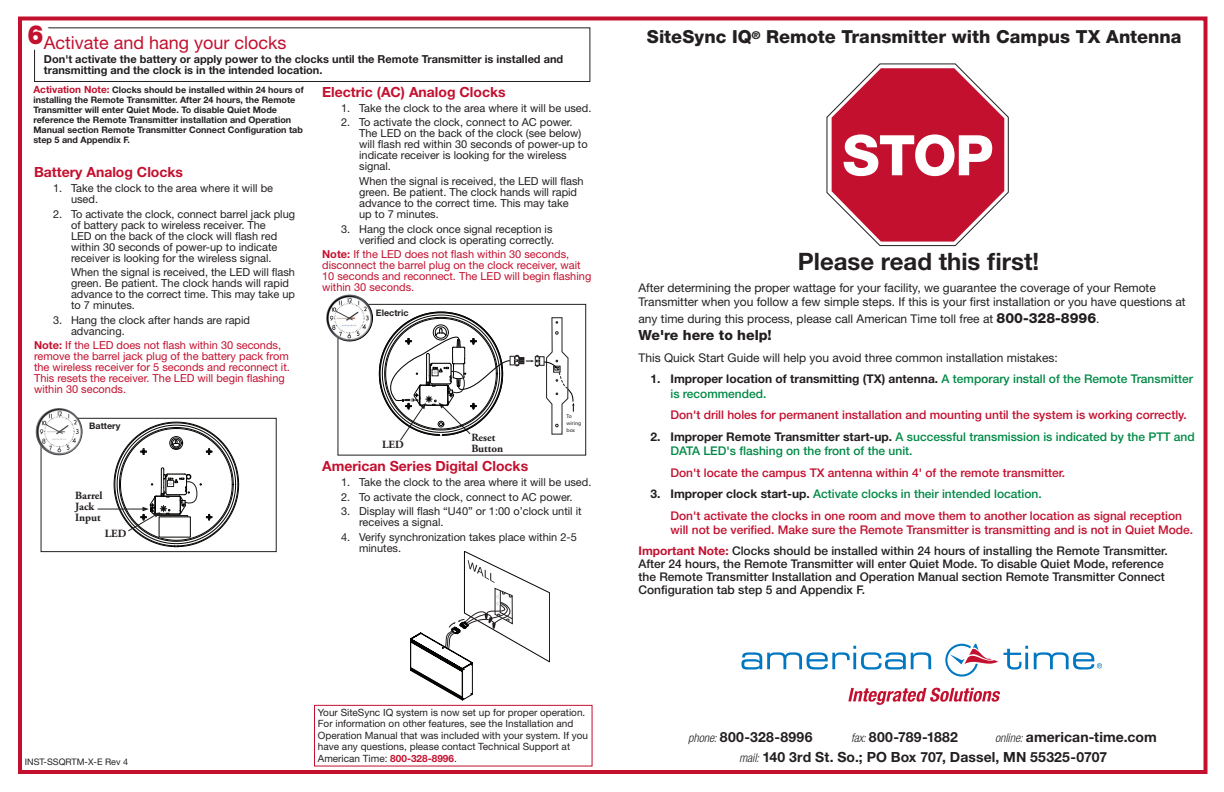
<style>
.page{position:relative;width:1224px;height:792px;background:#fff}
.page>*{position:absolute;margin:0;border:0;box-sizing:border-box;transform-origin:0 0}
.t1{font:700 24px "Helvetica Neue LT Std";color:#231f20}
.t2{font:800 18px "Helvetica Neue LT Std";color:#231f20}
.t3{font:18px "Helvetica Neue LT Std";color:#c3102f}
.t4{font:700 14px/20.2px "Helvetica Neue LT Std";letter-spacing:.005em;color:#231f20}
.t5{font:700 14px "Helvetica Neue LT Std";color:#c3102f}
.t6{font:800 14px "Helvetica Neue LT Std";color:#231f20}
.t7{font:500 12px/21.6px "Helvetica Neue LT Std";color:#c3102f}
.t8{font:12px/14.4px "Helvetica Neue LT Std";color:#231f20}
.t9{font:500 12px/14.4px "Helvetica Neue LT Std";color:#008946}
.t10{font:500 12px/13px "Helvetica Neue LT Std";color:#231f20;text-align:justify}
.t11{font:11px/11px "Helvetica Neue LT Std";color:#231f20}
.t12{font:11px/11px "Helvetica Neue LT Std";color:#c3102f}
.t13{font:700 11px/11px "Helvetica Neue LT Std";color:#231f20}
.t14{font:700 11px/11px "Adobe Garamond Pro";color:#231f20}
.t15{font:10px/11.5px "Helvetica Neue LT Std";color:#231f20}
.t16{font:10px "Myriad Pro";color:#231f20}
.t17{font:700 9px/10px "Helvetica Neue LT Std";color:#231f20}
.t18{font:9px "Helvetica Neue LT Std";color:#231f20}
.t19{font:5.5px/6.6px "Myriad Pro";color:#231f20}
.s1{font-size:10px;color:#c3102f}
.s2{font-weight:700}
.s3{font-weight:700;color:#c3102f}
.s4{font-weight:800;font-size:14px}
.s5{font-weight:700;color:#231f20}
.s6{color:#008946}
.s7{color:#231f20}
.s8{font-weight:300;font-style:italic;font-stretch:condensed;font-size:12px}
</style>
<div class="page">
<div style="left:18px;top:16px;width:1190px;height:758px;border:4px solid #c3102f"></div>
<div style="left:314px;top:705px;width:279px;height:62px;border:1px solid #c3102f"></div>
<div style="left:34px;top:27px;width:556px;height:55px;border:1px solid #231f20"></div>
<div style="left:23px;top:22px;width:28px;height:28px;background:#fff;border-radius:50%"></div>
<svg style="left:826px;top:63px;width:183px;height:184px"></svg>
<div style="left:338px;top:304px;width:248px;height:151px;border:1px solid #231f20"></div>
<img style="left:333px;top:294px;width:16px;height:7px">
<svg style="left:945px;top:644px;width:53px;height:33px"></svg>
<svg style="left:741px;top:646px;width:190px;height:24px"></svg>
<svg style="left:1004px;top:646px;width:24px;height:24px"></svg>
<svg style="left:848px;top:688px;width:152px;height:17px"></svg>
<svg style="left:1034px;top:652px;width:68px;height:18px"></svg>
<div style="left:41px;top:418px;width:235px;height:134px;border:1px solid #231f20"></div>
<img style="left:36px;top:408px;width:47px;height:47px">
<hr style="left:98px;top:509px;width:46px;height:1px;background:#231f20">
<svg style="left:114px;top:422px;width:125px;height:125px"></svg>
<svg style="left:378px;top:312px;width:197px;height:129px"></svg>
<svg style="left:410px;top:551px;width:140px;height:149px"></svg>
<h2 class="t3" style="left:27px;top:32px;width:261px"><sup>6</sup>Activate and hang your clocks</h2>
<p class="t13" style="left:44px;top:54px;width:521px">Don't activate the battery or apply power to the clocks until the Remote Transmitter is installed and transmitting and the clock is in the intended location.</p>
<p class="t17" style="left:33px;top:85px;width:272px"><span class="s1">Activation Note:</span> Clocks should be installed within 24 hours of installing the Remote Transmitter. After 24 hours, the Remote Transmitter will enter Quiet Mode. To disable Quiet Mode reference the Remote Transmitter installation and Operation Manual section Remote Transmitter Connect Configuration tab step 5 and Appendix F.</p>
<p class="t5" style="left:34px;top:164px;width:151px">Battery Analog Clocks</p>
<p class="t11" style="left:71px;top:182px;width:204px;text-indent:-18px">1. Take the clock to the area where it will be used.</p>
<p class="t11" style="left:71px;top:208px;width:226px;text-indent:-18px">2. To activate the clock, connect barrel jack plug of battery pack to wireless receiver. The<br>LED on the back of the clock will flash red within 30 seconds of power-up to indicate receiver is looking for the wireless signal.</p>
<p class="t11" style="left:71px;top:267px;width:226px">When the signal is received, the LED will flash green. Be patient. The clock hands will rapid advance to the correct time. This may take up to 7 minutes.</p>
<p class="t11" style="left:71px;top:314px;width:181px;text-indent:-18px">3. Hang the clock after hands are rapid advancing.</p>
<p class="t12" style="left:34px;top:340px;width:257px"><span class="s2">Note:</span> If the LED does not flash within 30 seconds, remove the barrel jack plug of the battery pack from the wireless receiver for 5 seconds and reconnect it.<br>This resets the receiver. The LED will begin flashing within 30 seconds.</p>
<p class="t17" style="left:89px;top:420px;width:33px">Battery</p>
<p class="t14" style="left:75px;top:491px;width:29px">Barrel<br>Jack<br>Input</p>
<p class="t14" style="left:105px;top:528px;width:23px">LED</p>
<p class="t5" style="left:322px;top:84px;width:185px">Electric (AC) Analog Clocks</p>
<p class="t11" style="left:341px;top:102px;width:252px">1. Take the clock to the area where it will be used.</p>
<p class="t11" style="left:359px;top:117px;width:230px;text-indent:-18px">2. To activate the clock, connect to AC power.<br>The LED on the back of the clock (see below) will flash red within 30 seconds of power-up to indicate receiver is looking for the wireless signal.</p>
<p class="t11" style="left:359px;top:175px;width:226px">When the signal is received, the LED will flash green. Be patient. The clock hands will rapid advance to the correct time. This may take up to 7 minutes.</p>
<p class="t11" style="left:341px;top:223px;width:215px;text-align:right">3. Hang the clock once signal reception is verified and clock is operating correctly.</p>
<p class="t12" style="left:322px;top:249px;width:271px"><span class="s2">Note:</span> If the LED does not flash within 30 seconds, disconnect the barrel plug on the clock receiver, wait 10 seconds and reconnect. The LED will begin flashing within 30 seconds.</p>
<p class="t16" style="left:340px;top:122px;width:14px">DC</p>
<p class="t17" style="left:376px;top:308px;width:34px">Electric</p>
<p class="t14" style="left:382px;top:439px;width:23px">LED</p>
<p class="t14" style="left:471px;top:433px;width:33px">Reset<br>Button</p>
<p class="t19" style="left:567px;top:413px;width:16px">To wiring box</p>
<p class="t5" style="left:322px;top:458px;width:208px">American Series Digital Clocks</p>
<p class="t11" style="left:341px;top:476px;width:252px">1. Take the clock to the area where it will be used.</p>
<p class="t11" style="left:341px;top:491px;width:233px">2. To activate the clock, connect to AC power.</p>
<p class="t11" style="left:359px;top:506px;width:224px;text-indent:-18px">3. Display will flash “U40” or 1:00 o’clock until it receives a signal.</p>
<p class="t11" style="left:359px;top:531px;width:219px;text-indent:-18px">4. Verify synchronization takes place within 2-5 minutes.</p>
<p class="t18" style="left:25px;top:756px;width:105px">INST-SSQRTM-X-E Rev 4</p>
<p class="t15" style="left:318px;top:706px;width:272px">Your SiteSync IQ system is now set up for proper operation.<br>For information on other features, see the Installation and Operation Manual that was included with your system. If you have any questions, please contact Technical Support at American Time: <span class="s3">800-328-8996</span>.</p>
<h2 class="t2" style="left:647px;top:26px;width:536px">SiteSync IQ<sup>®</sup> Remote Transmitter with Campus TX Antenna</h2>
<h1 class="t1" style="left:798px;top:247px;width:243px">Please read this first!</h1>
<p class="t8" style="left:639px;top:280px;width:549px">After determining the proper wattage for your facility, we guarantee the coverage of your Remote<br>Transmitter when you follow a few simple steps. If this is your first installation or you have questions at</p>
<p class="t8" style="left:639px;top:312px;width:463px">any time during this process, please call American Time toll free at <span class="s4">800-328-8996</span>.</p>
<p class="t6" style="left:639px;top:327px;width:135px">We're here to help!</p>
<p class="t8" style="left:639px;top:350px;width:421px">This Quick Start Guide will help you avoid three common installation mistakes:</p>
<p class="t9" style="left:671px;top:372px;width:524px;text-indent:-20px"><span class="s5">1. Improper location of transmitting (TX) antenna.</span> A temporary install of the Remote Transmitter is recommended.</p>
<p class="t7" style="left:671px;top:404px;width:518px">Don't drill holes for permanent installation and mounting until the system is working correctly.</p>
<p class="t9" style="left:671px;top:429px;width:526px;text-indent:-20px"><span class="s5">2. Improper Remote Transmitter start-up.</span> A successful transmission is indicated by the PTT and<br>DATA LED's flashing on the front of the unit.</p>
<p class="t7" style="left:671px;top:462px;width:396px">Don't locate the campus TX antenna within 4' of the remote transmitter.</p>
<p class="t7" style="left:671px;top:483px;width:513px;text-indent:-20px"><span class="s5">3. Improper clock start-up.</span> <span class="s6">Activate clocks in their intended location.<br></span>Don't activate the clocks in one room and move them to another location as signal reception</p>
<p class="t7" style="left:639px;top:520px;width:556px;line-height:20.2px;text-indent:32px">will not be verified. Make sure the Remote Transmitter is transmitting and is not in Quiet Mode.<br><span class="s2">Important Note:</span> <span class="s7">Clocks should be installed within 24 hours of installing the Remote Transmitter.</span></p>
<p class="t10" style="left:639px;top:557px;width:528px">After 24 hours, the Remote Transmitter will enter Quiet Mode. To disable Quiet Mode, reference the Remote Transmitter Installation and Operation Manual section Remote Transmitter Connect Configuration tab step 5 and Appendix F.</p>
<p class="t4" style="left:688px;top:727px;width:126px"><span class="s8">phone:</span> 800-328-8996</p>
<p class="t4" style="left:851px;top:727px;width:108px"><span class="s8">fax:</span> 800-789-1882</p>
<p class="t4" style="left:739px;top:727px;width:419px;text-indent:256px"><span class="s8">online:</span> american-time.com <span class="s8">mail:</span> 140 3rd St. So.; PO Box 707, Dassel, MN 55325-0707</p>
</div>
